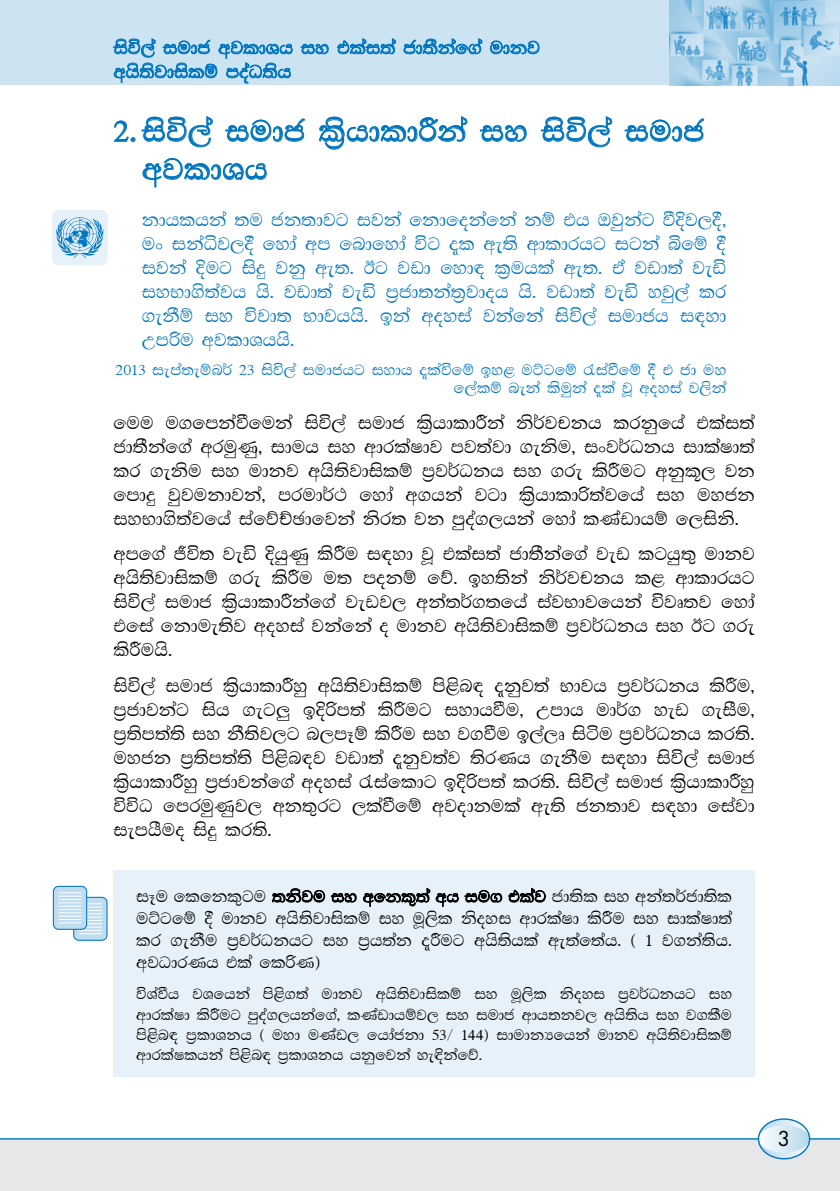
<style>
.page{position:relative;width:840px;height:1191px;background:#fff}
.page>*{position:absolute;margin:0;border:0;box-sizing:border-box;transform-origin:0 0}
.t1{font:36px/38px "FM Abhaya";color:#0076c0}
.t2{font:22px/24px "FM Abhaya";letter-spacing:-.005em;color:#000;text-align:justify}
.t3{font:22px/24px "FM Abhaya";letter-spacing:-.005em;color:#0076c0}
.t4{font:20px/22px "FM Abhaya";letter-spacing:-.005em;color:#000;text-align:justify}
.t5{font:20px "Futura";color:#000}
.t6{font:18px/20px "FM Abhaya";letter-spacing:-.005em;color:#000;text-align:justify}
.t7{font:18px/18px "FM Abhaya";color:#0076c0;text-align:right}
</style>
<div class="page">
<div style="left:0;top:1139px;width:839px;height:52px;background:#e6e7e8"></div>
<hr style="left:0;top:1138px;width:839px;height:1px;background:#0076c0">
<svg style="left:759px;top:1119px;width:50px;height:39px"></svg>
<div style="left:757px;top:1118px;width:52px;height:41px;border:1px solid #0076c0;border-radius:50%"></div>
<div style="left:0;top:0;width:839px;height:85px;background:#cce4f2"></div>
<img style="left:669px;top:0;width:170px;height:85px">
<svg style="left:300px;top:44px;width:28px;height:10px"></svg>
<svg style="left:337px;top:38px;width:59px;height:17px"></svg>
<svg style="left:403px;top:38px;width:79px;height:17px"></svg>
<svg style="left:490px;top:41px;width:49px;height:13px"></svg>
<svg style="left:113px;top:38px;width:179px;height:46px"></svg>
<svg style="left:114px;top:116px;width:99px;height:31px"></svg>
<svg style="left:225px;top:118px;width:80px;height:24px"></svg>
<svg style="left:319px;top:116px;width:148px;height:34px"></svg>
<svg style="left:479px;top:125px;width:47px;height:17px"></svg>
<svg style="left:541px;top:116px;width:71px;height:31px"></svg>
<svg style="left:624px;top:118px;width:80px;height:24px"></svg>
<svg style="left:142px;top:158px;width:125px;height:30px"></svg>
<div style="left:113px;top:869px;width:641px;height:207px;background:#e6f1f9"></div>
<svg style="left:272px;top:888px;width:53px;height:15px"></svg>
<svg style="left:331px;top:893px;width:25px;height:9px"></svg>
<svg style="left:363px;top:887px;width:95px;height:20px"></svg>
<svg style="left:464px;top:890px;width:38px;height:13px"></svg>
<svg style="left:508px;top:887px;width:37px;height:16px"></svg>
<div style="left:52px;top:210px;width:55px;height:55px;background:#e6f1f9;border-radius:7px"></div>
<svg style="left:56px;top:217px;width:48px;height:41px"></svg>
<div style="left:74px;top:897px;width:33px;height:43px;background:#bfddef;border-radius:5px"></div>
<div style="left:73px;top:896px;width:34px;height:44px;border:1px solid #0076c0;border-radius:5px"></div>
<div style="left:53px;top:886px;width:34px;height:43px;background:#bfddef;border-radius:5px"></div>
<div style="left:53px;top:885px;width:34px;height:44px;border:1px solid #0076c0;border-radius:5px"></div>
<svg style="left:58px;top:892px;width:44px;height:42px"></svg>
<p class="t3" style="left:113px;top:36px;width:428px">isú,a iudc wjldYh iy tlai;a cd;Skaf.a udkj whs;sjdislï moaO;sh</p>
<h1 class="t1" style="left:142px;top:113px;width:564px;text-indent:-28px">2'isú,a iudc ls%hdldÍka iy isú,a iudc wjldYh</h1>
<p class="t3" style="left:142px;top:208px;width:586px;text-align:justify">kdhlhka ;u ck;djg ijka fkdfokafka kï th Tjqkag ùÈj,§" ux ikaêj,§ fyda wm fndfyda úg ±l we;swdldrhg igka ìfï § ijka Èug isÿ jkqwe;' Bg jvd fyd| l%uhla we;' ta jvd;a jeä iyNd.s;ajh hs' jvd;a jeä m%cd;ka;%jdoh hs' jvd;a jeä yjq,a lr .ekSï iy újd; Ndjhhs' bka woyia jkafka isú,a iudch i|yd Wmßu wjldYhhs'</p>
<p class="t7" style="left:115px;top:361px;width:612px">2013 iema;eïn¾ 23 isú,a iudchg iydh ±laúfï by&lt; uÜgfï /iaùfï § t cd uy f,alï neka lsuqka ±la jQwoyia j,ska</p>
<p class="t2" style="left:113px;top:411px;width:642px">fuu u.fmkaùfuka isú,a iudc ls%hdldÍka ks¾jpkh lrkqfha tlai;a cd;Skaf.a wruqKq" iduh iy wdrlaIdj mj;ajd .eksu" ixj¾Okh idlaId;a lr .eksu iy udkj whs;sjdislï m%j¾Okh iy .re lsÍug wkql+, jk fmdÿ jqjukdjka" mrud¾: fyda w.hka jgd ls%hdldß;ajfha iy uyck iyNd.s;ajfha iafõÉPdfjka ksr; jk mqoa.,hka fyda lKavdhï f,isks'</p>
<p class="t2" style="left:113px;top:542px;width:642px">wmf.a Ôú; jeä ÈhqKqlsÍu i|yd jQtlai;a cd;Skaf.a jev lghq;= udkj whs;sjdislï .re lsÍu u; mokï fõ' by;ska ks¾jpkh l&lt; wdldrhg isú,a iudc ls%hdldÍkaf.a jevj, wka;¾.;fha iajNdjfhka újD;j fyda tfia fkdue;sj woyia jkafka o udkj whs;sjdislï m%j¾Okh iy Bg .re lsÍuhs'</p>
<p class="t2" style="left:113px;top:673px;width:655px;text-align:left">isú,a iudc ls%hdldÍyqwhs;sjdislï ms&lt;sn| ±kqj;a Ndjh m%j¾Okh lsÍu" m%cdjkag ish .eg¨ bÈßm;a lsÍug iydhùu" Wmdh ud¾. yev .eiSu" m%;sm;a;siy kS;sj,g n,mEï lsÍu iy j.ùu b,a,D isáu m%j¾Okh lr;s' uyck m%;sm;a;sms&lt;sn|j jvd;a ±kqj;aj ;srKh .ekSu i|yd isú,a iudc ls%hdldÍyqm%cdjkaf.a woyia /iafldg bÈßm;a lr;s' isú,a iudc ls%hdldÍyq úúO fmruqKqj, wk;=rg ,laùfï wjodkula we;sck;dj i|yd fiajd iemhSuo isÿ lr;s'</p>
<p class="t4" style="left:136px;top:885px;width:597px">iEu flfkl=gu ;ksju iy wfkl=;a wh iu. tlaj cd;sl iy wka;¾cd;sl uÜgfï § udkj whs;sjdislï iy uQ,sl ksoyi wdrlaId lsÍu iy idlaId;a lr .ekSu m%j¾Okhg iy m%h;ak ±Íug whs;shla we;af;ah' ^ 1 j.ka;sh' wjOdrKh tla flßK&amp;</p>
<p class="t6" style="left:136px;top:984px;width:597px">úYaùh jYfhka ms&lt;s.;a udkj whs;sjdislï iy uQ,sl ksoyi m%j¾Okhg iy wdrlaId lsÍug mqoa.,hkaf.a" lKavdhïj, iy iudc wdh;kj, whs;sh iy j.lSu ms&lt;sn| m%ldYkh ^ uyd uKav, fhdackd 53$ 144&amp; idudkHfhka udkj whs;sjdislï wdrlaIlhka ms&lt;sn| m%ldYkh hkqfjka ye¢kafõ'</p>
<p class="t5" style="left:777px;top:1125px;width:14px">3</p>
</div>
